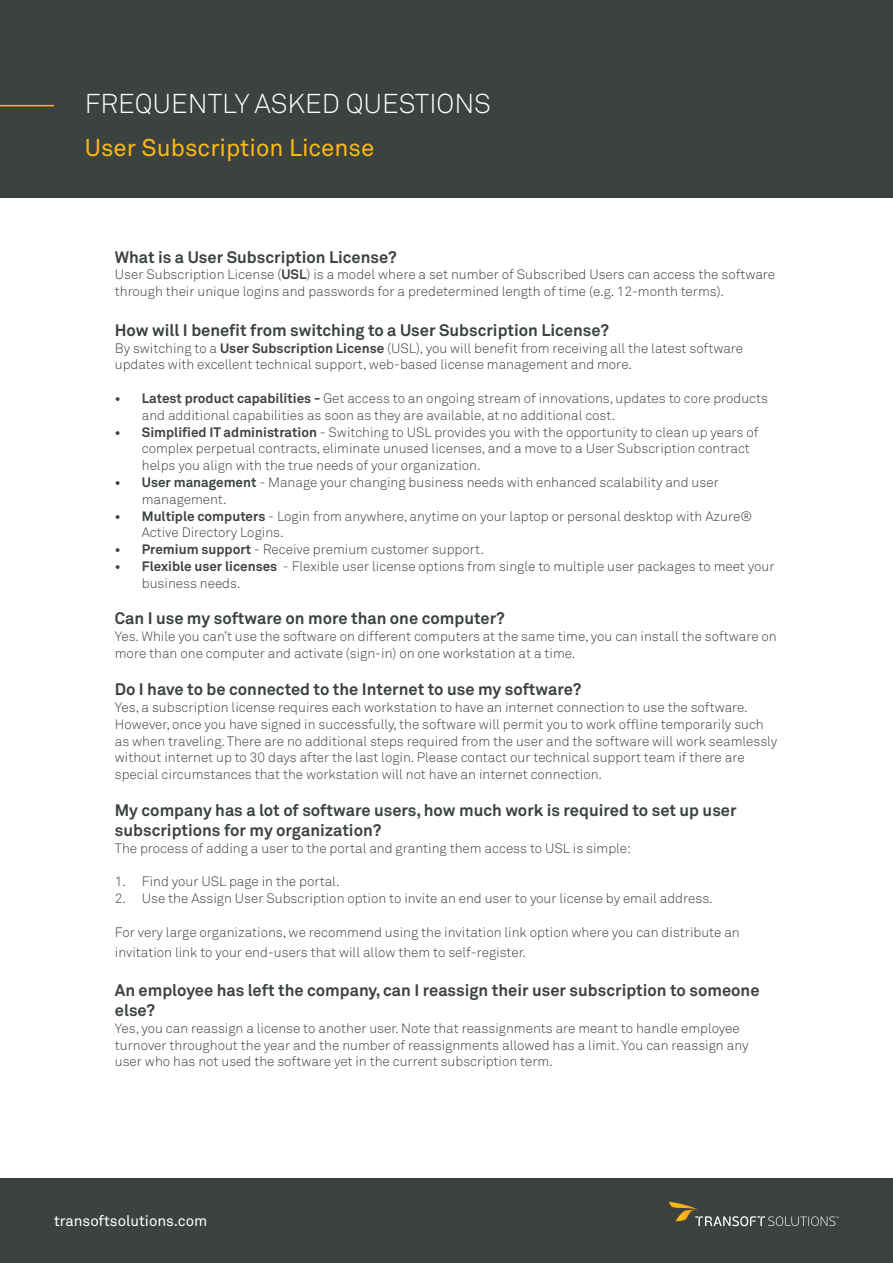
<style>
.page{position:relative;width:893px;height:1263px;background:#fff}
.page>*{position:absolute;margin:0;border:0;box-sizing:border-box;transform-origin:0 0}
.t1{font:300 27px "Akkurat Pro";color:#fff}
.t2{font:24px "Akkurat Pro";color:#fdb913}
.t3{font:700 16.5px/19.8px "Akkurat Pro";color:#3c4240}
.t4{font:15px "Akkurat Pro";color:#fff}
.t5{font:300 13.5px/16.8px "Akkurat Pro";color:#3c4240}
.s1{font-weight:700}
</style>
<div class="page">
<div style="left:0;top:0;width:893px;height:197px;background:#3c4240"></div>
<div style="left:0;top:1178px;width:893px;height:85px;background:#3c4240"></div>
<hr style="left:0;top:105px;width:54px;height:1px;background:#fdb913">
<svg style="left:669px;top:1202px;width:170px;height:24px"></svg>
<h1 class="t1" style="left:85px;top:87px;width:408px">FREQUENTLY ASKED QUESTIONS</h1>
<h2 class="t2" style="left:85px;top:134px;width:291px">User Subscription License</h2>
<p class="t3" style="left:115px;top:247px;width:283px">What is a User Subscription License?</p>
<p class="t5" style="left:115px;top:266px;width:662px">User Subscription License (<span class="s1">USL</span>) is a model where a set number of Subscribed Users can access the software through their unique logins and passwords for a predetermined length of time (e.g. 12-month terms).</p>
<p class="t3" style="left:115px;top:320px;width:496px">How will I benefit from switching to a User Subscription License?</p>
<p class="t5" style="left:115px;top:339px;width:630px">By switching to a <span class="s1">User Subscription License</span> (USL), you will benefit from receiving all the latest software updates with excellent technical support, web-based license management and more.</p>
<p class="t5" style="left:142px;top:390px;width:628px;text-indent:-27px"><span class="s1">• Latest product capabilities -</span> Get access to an ongoing stream of innovations, updates to core products and additional capabilities as soon as they are available, at no additional cost.</p>
<p class="t5" style="left:142px;top:423px;width:618px;text-indent:-27px"><span class="s1">• Simplified IT administration</span> - Switching to USL provides you with the opportunity to clean up years of complex perpetual contracts, eliminate unused licenses, and a move to a User Subscription contract helps you align with the true needs of your organization.</p>
<p class="t5" style="left:142px;top:474px;width:578px;text-indent:-27px"><span class="s1">• User management</span> - Manage your changing business needs with enhanced scalability and user management.</p>
<p class="t5" style="left:142px;top:507px;width:612px;text-indent:-27px"><span class="s1">• Multiple computers</span> - Login from anywhere, anytime on your laptop or personal desktop with Azure®<br>Active Directory Logins.</p>
<p class="t5" style="left:115px;top:541px;width:371px"><span class="s1">• Premium support</span> - Receive premium customer support.</p>
<p class="t5" style="left:142px;top:558px;width:634px;text-indent:-27px"><span class="s1">• Flexible user licenses</span> - Flexible user license options from single to multiple user packages to meet your business needs.</p>
<p class="t3" style="left:115px;top:609px;width:392px">Can I use my software on more than one computer?</p>
<p class="t5" style="left:115px;top:628px;width:663px">Yes. While you can’t use the software on different computers at the same time, you can install the software on more than one computer and activate (sign-in) on one workstation at a time.</p>
<p class="t3" style="left:115px;top:679px;width:468px">Do I have to be connected to the Internet to use my software?</p>
<p class="t5" style="left:115px;top:699px;width:664px">Yes, a subscription license requires each workstation to have an internet connection to use the software.<br>However, once you have signed in successfully, the software will permit you to work offline temporarily such as when traveling. There are no additional steps required from the user and the software will work seamlessly without internet up to 30 days after the last login. Please contact our technical support team if there are special circumstances that the workstation will not have an internet connection.</p>
<p class="t3" style="left:115px;top:800px;width:623px">My company has a lot of software users, how much work is required to set up user subscriptions for my organization?</p>
<p class="t5" style="left:115px;top:840px;width:518px">The process of adding a user to the portal and granting them access to USL is simple:</p>
<p class="t5" style="left:115px;top:873px;width:226px">1. Find your USL page in the portal.</p>
<p class="t5" style="left:115px;top:890px;width:599px">2. Use the Assign User Subscription option to invite an end user to your license by email address.</p>
<p class="t5" style="left:115px;top:922px;width:626px;line-height:19.8px">For very large organizations, we recommend using the invitation link option where you can distribute an invitation link to your end-users that will allow them to self-register.</p>
<p class="t3" style="left:115px;top:980px;width:646px">An employee has left the company, can I reassign their user subscription to someone else?</p>
<p class="t5" style="left:115px;top:1020px;width:635px">Yes, you can reassign a license to another user. Note that reassignments are meant to handle employee turnover throughout the year and the number of reassignments allowed has a limit. You can reassign any user who has not used the software yet in the current subscription term.</p>
<p class="t4" style="left:54px;top:1212px;width:155px">transoftsolutions.com</p>
</div>
